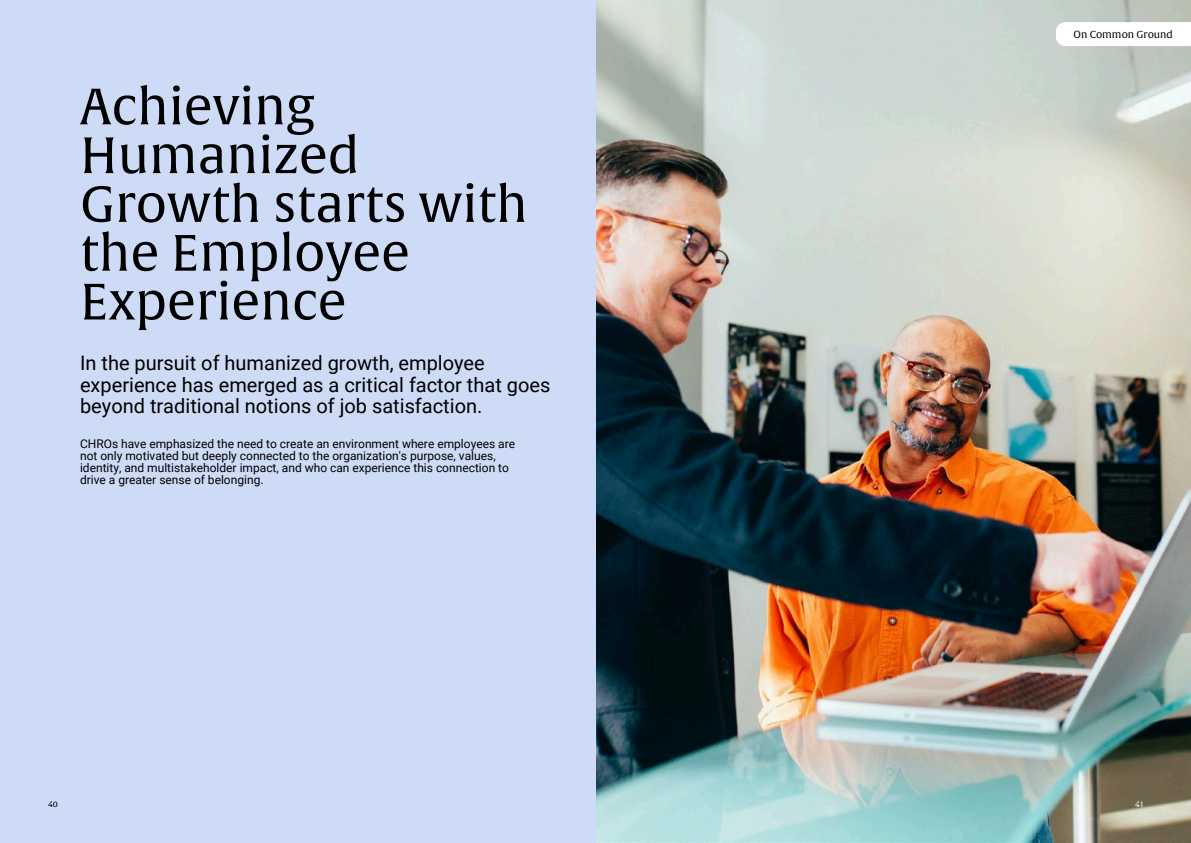
<style>
.page{position:relative;width:1191px;height:843px;background:#fff}
.page>*{position:absolute;margin:0;border:0;box-sizing:border-box;transform-origin:0 0}
.t1{font:50px/48.8px "Alverata";color:#000}
.t2{font:20px/21.8px "Roboto";color:#000}
.t3{font:12px/12px "Roboto";color:#000}
.t4{font:10px "Alverata";color:#000}
.t5{font:8px "Alverata";color:#000}
.t6{font:8px "Alverata";color:#f9f7f4}
</style>
<div class="page">
<img style="left:595px;top:0;width:595px;height:842px">
<div style="left:0;top:0;width:595px;height:842px;background:#cddbf6"></div>
<svg style="left:1055px;top:22px;width:135px;height:24px"></svg>
<p class="t1" style="left:80px;top:85px;width:449px">Achieving<br>Humanized<br>Growth starts with the Employee<br>Experience</p>
<p class="t2" style="left:80px;top:352px;width:472px">In the pursuit of humanized growth, employee experience has emerged as a critical factor that goes beyond traditional notions of job satisfaction.</p>
<p class="t3" style="left:80px;top:438px;width:436px">CHROs have emphasized the need to create an environment where employees are not only motivated but deeply connected to the organization's purpose, values, identity, and multistakeholder impact, and who can experience this connection to drive a greater sense of belonging.</p>
<h2 class="t4" style="left:1073px;top:31px;width:101px">On Common Ground</h2>
<h3 class="t5" style="left:48px;top:800px;width:11px">40</h3>
<p class="t6" style="left:1135px;top:800px;width:10px">41</p>
</div>
